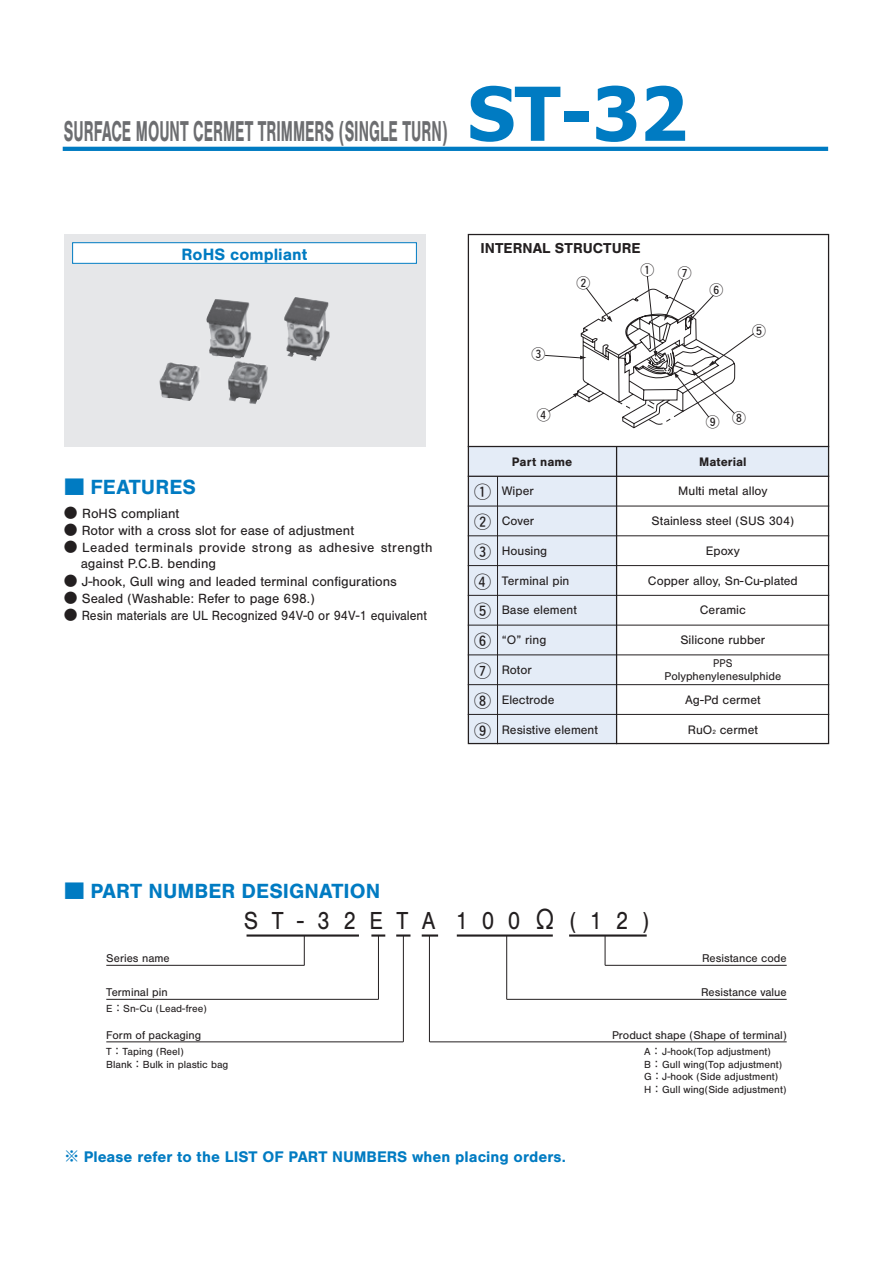
<style>
.page{position:relative;width:893px;height:1263px;background:#fff}
.page>*{position:absolute;margin:0;border:0;box-sizing:border-box;transform-origin:0 0}
.t1{font:700 74.4px "Tahoma";color:#007bc2}
.t2{font:700 29.7px "Nimbus San";color:#6c6d70;scale:.51 1}
.t3{font:25.5px "Nimbus San";color:#231f20;scale:.88 1}
.t4{font:700 21.3px "Nimbus San";color:#007bc2}
.t5{font:700 16.95px "Nimbus San";color:#007bc2}
.t6{font:16.95px/29.7px "Ftgfr Alpha";color:#231f20;text-align:justify}
.t7{font:700 15.9px "Nimbus San";color:#007bc2}
.t8{font:700 14.85px "Nimbus San";letter-spacing:.005em;color:#231f20}
.t9{font:13.8px "Nimbus San";color:#231f20}
.t10{font:13.8px/16.4px "Nimbus San";letter-spacing:.03em;color:#231f20}
.t11{font:13.8px "Nimbus San";color:#231f20;scale:.93 1}
.t12{font:13.8px "Ftgfr Alpha";color:#231f20}
.t13{font:12.75px "Nimbus San";color:#231f20}
.t14{font:700 12.75px "Nimbus San";color:#231f20}
.t15{font:11.7px "Nimbus San";color:#231f20}
.t16{font:11.7px/12.8px "Nimbus San";color:#231f20;text-align:center;scale:.9 1}
.t17{font:10.65px/12.8px "Nimbus San";color:#231f20}
.s1{font-family:"UD Shin Go Pro";font-weight:500;font-size:19.2px}
.s2{font-family:"UD Shin Go Pro"}
.s3{font-size:6.45px}
.s4{font-family:"UD Shin Go Pro";font-weight:500}
</style>
<div class="page">
<div style="left:64px;top:234px;width:361px;height:212px;background:#e6e7e9"></div>
<div style="left:468px;top:446px;width:149px;height:30px;background:#e4ecf7"></div>
<div style="left:468px;top:476px;width:29px;height:268px;background:#e4ecf7"></div>
<div style="left:497px;top:655px;width:120px;height:30px;background:#e4ecf7"></div>
<div style="left:497px;top:566px;width:120px;height:29px;background:#e4ecf7"></div>
<div style="left:497px;top:476px;width:120px;height:30px;background:#e4ecf7"></div>
<div style="left:497px;top:595px;width:120px;height:30px;background:#e4ecf7"></div>
<div style="left:497px;top:625px;width:120px;height:30px;background:#e4ecf7"></div>
<div style="left:497px;top:506px;width:120px;height:30px;background:#e4ecf7"></div>
<div style="left:497px;top:536px;width:120px;height:30px;background:#e4ecf7"></div>
<div style="left:617px;top:446px;width:212px;height:30px;background:#e4ecf7"></div>
<div style="left:497px;top:685px;width:120px;height:29px;background:#e4ecf7"></div>
<div style="left:497px;top:714px;width:120px;height:30px;background:#e4ecf7"></div>
<hr style="left:468px;top:476px;width:361px;height:1px;background:#231f20">
<hr style="left:468px;top:506px;width:361px;height:1px;background:#231f20">
<hr style="left:468px;top:535px;width:361px;height:1px;background:#231f20">
<hr style="left:468px;top:565px;width:361px;height:1px;background:#231f20">
<hr style="left:468px;top:595px;width:361px;height:1px;background:#231f20">
<hr style="left:468px;top:625px;width:361px;height:1px;background:#231f20">
<hr style="left:468px;top:684px;width:361px;height:1px;background:#231f20">
<hr style="left:468px;top:714px;width:361px;height:1px;background:#231f20">
<hr style="left:616px;top:446px;width:1px;height:298px;background:#231f20">
<hr style="left:497px;top:476px;width:1px;height:268px;background:#231f20">
<hr style="left:247px;top:934px;width:112px;height:2px;background:#231f20">
<svg style="left:396px;top:934px;width:14px;height:2px"></svg>
<svg style="left:371px;top:934px;width:14px;height:2px"></svg>
<svg style="left:422px;top:934px;width:16px;height:2px"></svg>
<hr style="left:457px;top:934px;width:96px;height:2px;background:#231f20">
<hr style="left:569px;top:934px;width:78px;height:2px;background:#231f20">
<hr style="left:304px;top:935px;width:1px;height:30px;background:#231f20">
<hr style="left:378px;top:935px;width:1px;height:64px;background:#231f20">
<hr style="left:403px;top:935px;width:1px;height:107px;background:#231f20">
<hr style="left:429px;top:935px;width:1px;height:107px;background:#231f20">
<hr style="left:605px;top:935px;width:1px;height:30px;background:#231f20">
<hr style="left:106px;top:965px;width:198px;height:1px;background:#231f20">
<hr style="left:106px;top:999px;width:272px;height:1px;background:#231f20">
<hr style="left:605px;top:965px;width:182px;height:1px;background:#231f20">
<hr style="left:506px;top:935px;width:1px;height:64px;background:#231f20">
<hr style="left:507px;top:999px;width:280px;height:1px;background:#231f20">
<hr style="left:430px;top:1041px;width:357px;height:1px;background:#231f20">
<hr style="left:106px;top:1041px;width:297px;height:1px;background:#231f20">
<svg style="left:545px;top:276px;width:209px;height:153px"></svg>
<hr style="left:468px;top:655px;width:361px;height:1px;background:#231f20">
<hr style="left:468px;top:446px;width:361px;height:1px;background:#231f20">
<div style="left:73px;top:243px;width:343px;height:20px;background:#fff"></div>
<div style="left:72px;top:242px;width:345px;height:22px;border:1px solid #007bc2"></div>
<img style="left:159px;top:297px;width:171px;height:107px">
<hr style="left:63px;top:147px;width:765px;height:4px;background:#007bc2">
<h2 class="t2" style="left:64px;top:114px;width:754px">SURFACE MOUNT CERMET TRIMMERS (SINGLE TURN)</h2>
<h1 class="t1" style="left:468px;top:62px;width:221px">ST-32</h1>
<h3 class="t5" style="left:182px;top:245px;width:127px">RoHS compliant</h3>
<p class="t8" style="left:480px;top:239px;width:162px">INTERNAL STRUCTURE</p>
<p class="t12" style="left:576px;top:276px;width:15px">2</p>
<p class="t12" style="left:640px;top:263px;width:15px">1</p>
<p class="t12" style="left:678px;top:267px;width:15px">7</p>
<p class="t12" style="left:709px;top:283px;width:15px">6</p>
<p class="t12" style="left:531px;top:347px;width:15px">3</p>
<p class="t12" style="left:752px;top:324px;width:15px">5</p>
<p class="t12" style="left:537px;top:408px;width:15px">4</p>
<p class="t12" style="left:706px;top:413px;width:42px">9 8</p>
<p class="t14" style="left:512px;top:454px;width:62px">Part name</p>
<p class="t14" style="left:699px;top:454px;width:49px">Material</p>
<h3 class="t4" style="left:64px;top:475px;width:134px"><span class="s1">■</span> FEATURES</h3>
<p class="t13" style="left:678px;top:484px;width:91px">Multi metal alloy</p>
<p class="t9" style="left:64px;top:506px;width:117px"><span class="s2">●</span> RoHS compliant</p>
<p class="t9" style="left:64px;top:523px;width:292px"><span class="s2">●</span> Rotor with a cross slot for ease of adjustment</p>
<p class="t10" style="left:81px;top:539px;width:353px;text-indent:-17px"><span class="s2">●</span> Leaded terminals provide strong as adhesive strength against P.C.B. bending</p>
<p class="t9" style="left:64px;top:574px;width:335px"><span class="s2">●</span> J-hook, Gull wing and leaded terminal configurations</p>
<p class="t9" style="left:64px;top:591px;width:253px"><span class="s2">●</span> Sealed (Washable: Refer to page 698.)</p>
<p class="t11" style="left:64px;top:608px;width:392px"><span class="s2">●</span> Resin materials are UL Recognized 94V-0 or 94V-1 equivalent</p>
<h3 class="t6" style="left:474px;top:477px;width:19px">1<br>2<br>3<br>4<br>5<br>6<br>7<br>8<br>9</h3>
<p class="t13" style="left:502px;top:484px;width:34px">Wiper</p>
<p class="t13" style="left:502px;top:514px;width:34px">Cover</p>
<p class="t13" style="left:502px;top:544px;width:47px">Housing</p>
<p class="t13" style="left:651px;top:514px;width:144px">Stainless steel (SUS 304)</p>
<p class="t13" style="left:706px;top:544px;width:36px">Epoxy</p>
<p class="t13" style="left:648px;top:573px;width:151px">Copper alloy, Sn-Cu-plated</p>
<p class="t13" style="left:700px;top:603px;width:48px">Ceramic</p>
<p class="t13" style="left:680px;top:633px;width:87px">Silicone rubber</p>
<p class="t16" style="left:665px;top:657px;width:131px">PPS<br>Polyphenylenesulphide</p>
<p class="t13" style="left:502px;top:573px;width:69px">Terminal pin</p>
<p class="t13" style="left:502px;top:603px;width:77px">Base element</p>
<p class="t13" style="left:502px;top:633px;width:46px">“O” ring</p>
<p class="t13" style="left:502px;top:663px;width:32px">Rotor</p>
<p class="t13" style="left:502px;top:692px;width:54px">Electrode</p>
<p class="t13" style="left:502px;top:722px;width:98px">Resistive element</p>
<p class="t13" style="left:685px;top:692px;width:77px">Ag-Pd cermet</p>
<p class="t13" style="left:688px;top:722px;width:72px">RuO<span class="s3">2</span> cermet</p>
<h3 class="t4" style="left:64px;top:879px;width:318px"><span class="s1">■</span> PART NUMBER DESIGNATION</h3>
<h3 class="t3" style="left:244px;top:907px;width:462px">S T - 3 2 E T A 1 0 0 <span class="s2">Ω</span> ( 1 2 )</h3>
<p class="t15" style="left:106px;top:952px;width:65px">Series name</p>
<p class="t15" style="left:106px;top:986px;width:63px">Terminal pin</p>
<p class="t17" style="left:106px;top:1003px;width:102px">E<span class="s2">：</span>Sn-Cu (Lead-free)</p>
<p class="t15" style="left:106px;top:1028px;width:96px">Form of packaging</p>
<p class="t17" style="left:106px;top:1045px;width:124px">T<span class="s2">：</span>Taping (Reel)<br>Blank<span class="s2">：</span>Bulk in plastic bag</p>
<p class="t15" style="left:702px;top:952px;width:86px">Resistance code</p>
<p class="t15" style="left:701px;top:986px;width:87px">Resistance value</p>
<p class="t15" style="left:612px;top:1028px;width:176px">Product shape (Shape of terminal)</p>
<p class="t17" style="left:644px;top:1045px;width:144px">A<span class="s2">：</span>J-hook(Top adjustment)<br>B<span class="s2">：</span>Gull wing(Top adjustment)<br>G<span class="s2">：</span>J-hook (Side adjustment)<br>H<span class="s2">：</span>Gull wing(Side adjustment)</p>
<p class="t7" style="left:64px;top:1148px;width:504px"><span class="s4">※</span> Please refer to the LIST OF PART NUMBERS when placing orders.</p>
</div>
